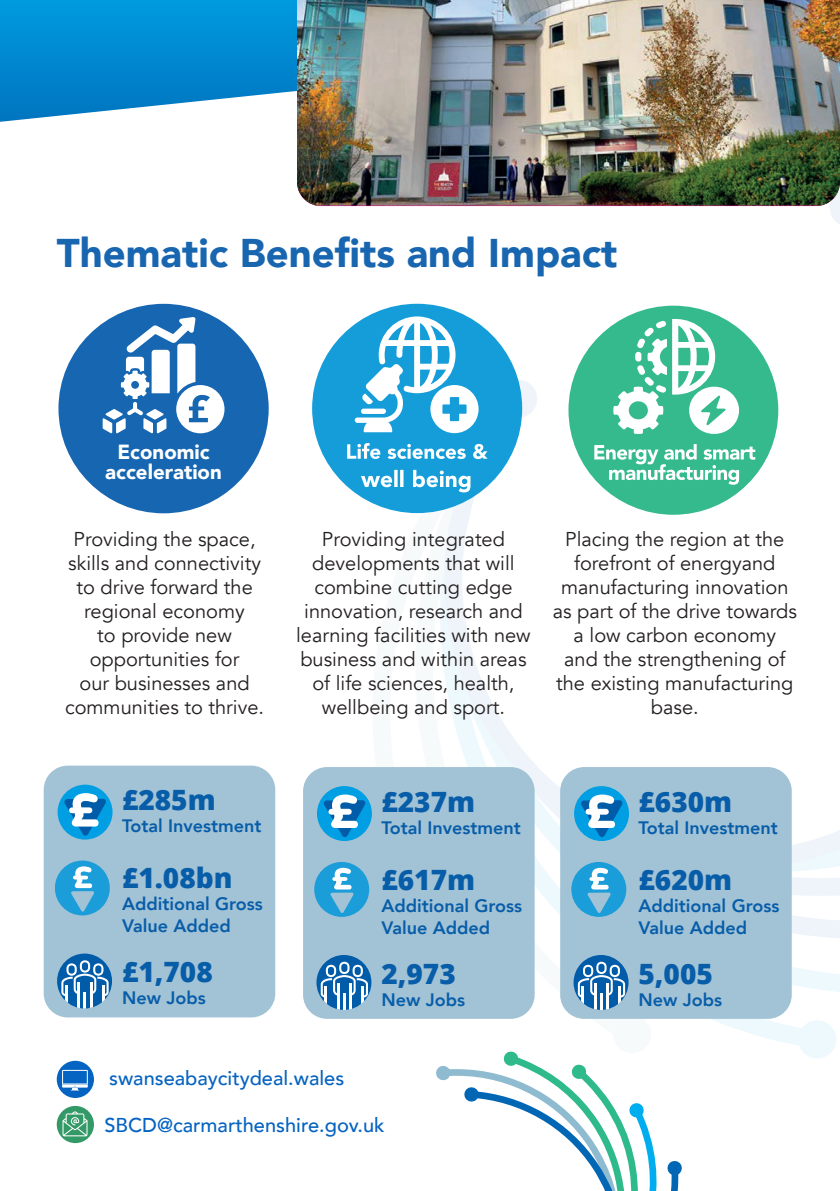
<style>
.page{position:relative;width:840px;height:1191px;background:#fff}
.page>*{position:absolute;margin:0;border:0;box-sizing:border-box;transform-origin:0 0}
.t1{font:900 40px "Avenir";color:#1865b0}
.t2{font:800 28px "Open Sans";color:#085da9}
.t3{font:900 20.4px/20.4px "Avenir";color:#fff;text-align:center}
.t4{font:20px/24px "Avenir";color:#231f20;text-align:center}
.t5{font:500 20px "Avenir";color:#0563c1}
.t6{font:800 18px/22px "Avenir";color:#085da9}
</style>
<div class="page">
<svg style="left:642px;top:869px;width:182px;height:176px"></svg>
<div style="left:797px;top:1020px;width:38px;height:38px;background:#eef9fd;border-radius:50%"></div>
<svg style="left:415px;top:869px;width:205px;height:150px"></svg>
<div style="left:612px;top:1015px;width:38px;height:38px;background:#f7fafb;border-radius:50%"></div>
<svg style="left:444px;top:206px;width:395px;height:663px"></svg>
<div style="left:498px;top:380px;width:39px;height:38px;background:#eef4f9;border-radius:50%"></div>
<svg style="left:0;top:0;width:297px;height:122px;background:#1f98d6"></svg>
<svg style="left:436px;top:1051px;width:246px;height:140px"></svg>
<svg style="left:748px;top:1017px;width:26px;height:28px"></svg>
<div style="left:58px;top:304px;width:210px;height:209px;background:#1666b1;border-radius:50%"></div>
<svg style="left:103px;top:317px;width:121px;height:116px"></svg>
<div style="left:568px;top:306px;width:209px;height:209px;background:#34ba8c;border-radius:50%"></div>
<svg style="left:594px;top:444px;width:160px;height:41px"></svg>
<svg style="left:613px;top:319px;width:125px;height:115px"></svg>
<div style="left:312px;top:304px;width:210px;height:209px;background:#149dd9;border-radius:50%"></div>
<svg style="left:361px;top:470px;width:109px;height:22px"></svg>
<svg style="left:347px;top:443px;width:140px;height:16px"></svg>
<svg style="left:354px;top:316px;width:124px;height:117px"></svg>
<div style="left:44px;top:765px;width:231px;height:252px;background:#a2c3d5;border-radius:24px"></div>
<div style="left:58px;top:784px;width:54px;height:55px;background:#009fe3;border-radius:50%"></div>
<svg style="left:64px;top:793px;width:42px;height:42px"></svg>
<div style="left:55px;top:860px;width:55px;height:55px;background:#1a9dd9;border-radius:50%"></div>
<svg style="left:71px;top:866px;width:23px;height:45px"></svg>
<svg style="left:57px;top:953px;width:55px;height:55px"></svg>
<svg style="left:61px;top:960px;width:48px;height:48px;background:#5c97c7"></svg>
<div style="left:560px;top:767px;width:231px;height:251px;background:#a2c3d5;border-radius:24px"></div>
<div style="left:573px;top:786px;width:55px;height:55px;background:#009fe3;border-radius:50%"></div>
<svg style="left:580px;top:794px;width:42px;height:43px"></svg>
<div style="left:571px;top:862px;width:55px;height:55px;background:#1a9dd9;border-radius:50%"></div>
<svg style="left:587px;top:867px;width:23px;height:46px"></svg>
<svg style="left:573px;top:955px;width:55px;height:55px"></svg>
<svg style="left:577px;top:961px;width:47px;height:49px;background:#5c97c7"></svg>
<div style="left:303px;top:767px;width:231px;height:251px;background:#a2c3d5;border-radius:24px"></div>
<div style="left:317px;top:786px;width:55px;height:55px;background:#009fe3;border-radius:50%"></div>
<svg style="left:323px;top:794px;width:42px;height:43px"></svg>
<div style="left:314px;top:862px;width:55px;height:55px;background:#1a9dd9;border-radius:50%"></div>
<svg style="left:330px;top:867px;width:23px;height:46px"></svg>
<div style="left:316px;top:955px;width:55px;height:55px;background:#005ca9;border-radius:50%"></div>
<svg style="left:320px;top:961px;width:48px;height:49px"></svg>
<div style="left:57px;top:1060px;width:37px;height:38px;background:#0563c1;border-radius:50%"></div>
<svg style="left:62px;top:1069px;width:26px;height:21px"></svg>
<svg style="left:57px;top:1106px;width:37px;height:37px"></svg>
<svg style="left:62px;top:1111px;width:25px;height:25px"></svg>
<img style="left:297px;top:0;width:542px;height:206px">
<p class="t1" style="left:57px;top:219px;width:561px">Thematic Benefits and Impact</p>
<p class="t3" style="left:105px;top:441px;width:118px">Economic acceleration</p>
<p class="t4" style="left:65px;top:527px;width:200px">Providing the space, skills and connectivity to drive forward the regional economy<br>to provide new opportunities for<br>our businesses and communities to thrive.</p>
<p class="t4" style="left:296px;top:527px;width:236px">Providing integrated developments that will combine cutting edge innovation, research and learning facilities with new business and within areas of life sciences, health, wellbeing and sport.</p>
<p class="t4" style="left:552px;top:527px;width:245px">Placing the region at the forefront of energyand manufacturing innovation as part of the drive towards a low carbon economy<br>and the strengthening of the existing manufacturing base.</p>
<p class="t2" style="left:122px;top:779px;width:95px">£285m</p>
<p class="t6" style="left:122px;top:815px;width:141px">Total Investment</p>
<p class="t2" style="left:122px;top:857px;width:112px">£1.08bn</p>
<p class="t6" style="left:122px;top:893px;width:142px">Additional Gross<br>Value Added</p>
<p class="t2" style="left:122px;top:951px;width:92px">£1,708</p>
<p class="t6" style="left:122px;top:987px;width:85px">New Jobs</p>
<p class="t2" style="left:381px;top:780px;width:95px">£237m</p>
<p class="t6" style="left:381px;top:816px;width:141px">Total Investment</p>
<p class="t2" style="left:381px;top:858px;width:95px">£617m</p>
<p class="t6" style="left:381px;top:894px;width:142px">Additional Gross<br>Value Added</p>
<p class="t2" style="left:381px;top:952px;width:76px">2,973</p>
<p class="t6" style="left:381px;top:988px;width:85px">New Jobs</p>
<p class="t5" style="left:109px;top:1060px;width:236px">swanseabaycitydeal.wales</p>
<p class="t5" style="left:104px;top:1107px;width:281px">SBCD@carmarthenshire.gov.uk</p>
<p class="t2" style="left:638px;top:780px;width:95px">£630m</p>
<p class="t6" style="left:638px;top:816px;width:141px">Total Investment</p>
<p class="t2" style="left:638px;top:858px;width:95px">£620m</p>
<p class="t6" style="left:638px;top:894px;width:142px">Additional Gross<br>Value Added</p>
<p class="t2" style="left:638px;top:952px;width:76px">5,005</p>
<p class="t6" style="left:638px;top:988px;width:85px">New Jobs</p>
</div>
